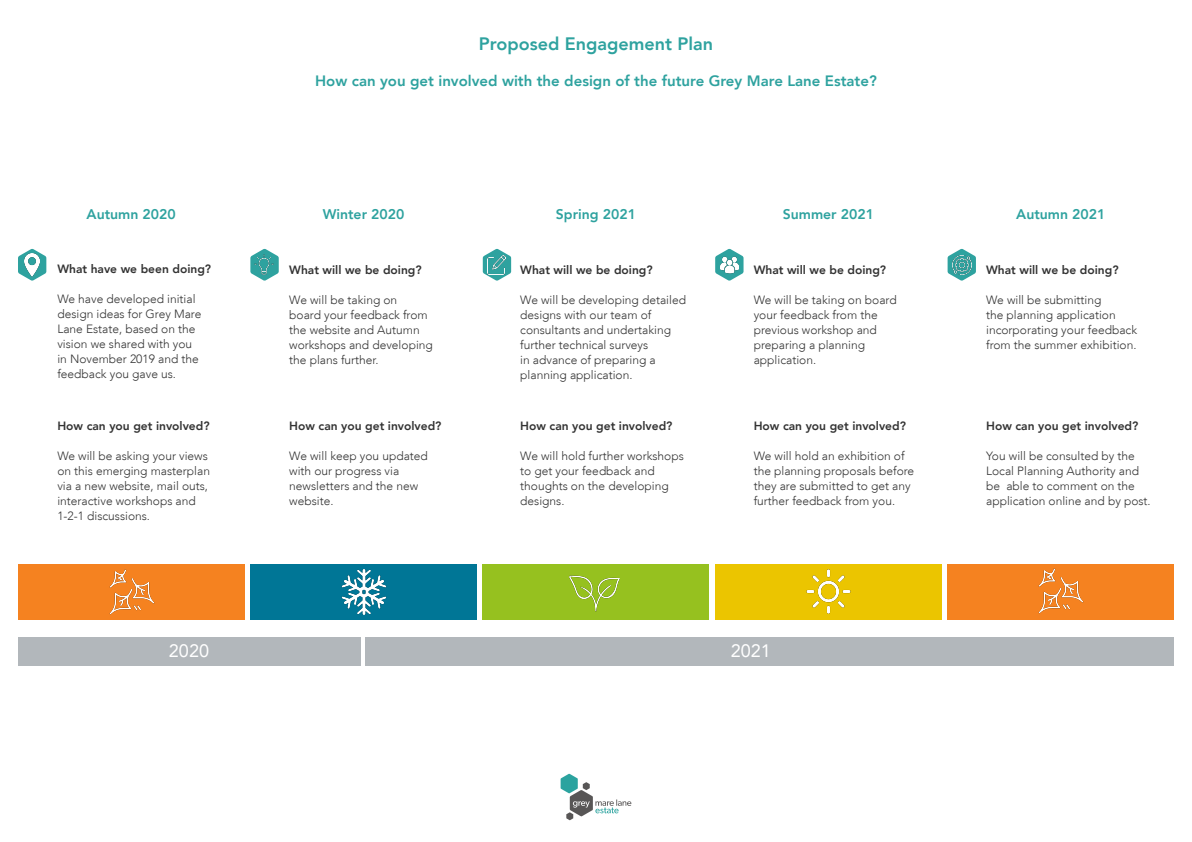
<style>
.page{position:relative;width:1192px;height:842px;background:#fff}
.page>*{position:absolute;margin:0;border:0;box-sizing:border-box;transform-origin:0 0}
.Paragraph_style_1{font:800 18px "Avenir LT";color:#2ea29f}
.Paragraph_style_1-2{font:18px "Avenir LT";color:#fff}
.Paragraph_style_1-3{font:800 15px "Avenir LT";color:#2ea29f}
.Paragraph_style_1-4{font:800 14px "Avenir LT";color:#2ea29f}
.Paragraph_style_1-5{font:300 12px/15px "Avenir LT";color:#333}
.Paragraph_style_1-6{font:800 12px "Avenir LT";color:#333}
</style>
<div class="page">
<img style="left:560px;top:774px;width:72px;height:47px">
<svg style="left:250px;top:249px;width:29px;height:32px"></svg>
<img style="left:255px;top:254px;width:19px;height:21px">
<div style="left:365px;top:637px;width:809px;height:28px;background:#b2b7bb"></div>
<div style="left:18px;top:637px;width:342px;height:28px;background:#b2b7bb"></div>
<svg style="left:715px;top:249px;width:29px;height:32px"></svg>
<svg style="left:18px;top:249px;width:28px;height:32px"></svg>
<img style="left:720px;top:255px;width:19px;height:19px">
<div style="left:247px;top:561px;width:231px;height:62px;background:#fff;opacity:.75"></div>
<div style="left:250px;top:564px;width:227px;height:55px;background:#007696"></div>
<div style="left:715px;top:564px;width:227px;height:55px;background:#ebc500"></div>
<div style="left:483px;top:564px;width:226px;height:55px;background:#96c11f"></div>
<img style="left:570px;top:575px;width:50px;height:37px">
<img style="left:341px;top:569px;width:45px;height:45px">
<img style="left:806px;top:569px;width:45px;height:45px">
<div style="left:944px;top:561px;width:231px;height:62px;background:#fff;opacity:.75"></div>
<div style="left:948px;top:564px;width:226px;height:55px;background:#f58220"></div>
<div style="left:14px;top:561px;width:232px;height:62px;background:#fff;opacity:.75"></div>
<div style="left:18px;top:564px;width:226px;height:55px;background:#f58220"></div>
<img style="left:1038px;top:569px;width:45px;height:45px">
<img style="left:110px;top:569px;width:45px;height:45px">
<svg style="left:948px;top:249px;width:28px;height:32px"></svg>
<img style="left:953px;top:255px;width:18px;height:19px">
<svg style="left:483px;top:249px;width:28px;height:32px"></svg>
<img style="left:487px;top:255px;width:19px;height:19px">
<img style="left:24px;top:253px;width:16px;height:23px">
<p class="Paragraph_style_1-4" style="left:87px;top:206px;width:91px">Autumn 2020</p>
<p class="Paragraph_style_1-6" style="left:57px;top:262px;width:155px">What have we been doing?</p>
<p class="Paragraph_style_1-5" style="left:57px;top:292px;width:146px">We have developed initial design ideas for Grey Mare<br>Lane Estate, based on the vision we shared with you in November 2019 and the feedback you gave us.</p>
<p class="Paragraph_style_1-6" style="left:57px;top:419px;width:154px">How can you get involved?</p>
<p class="Paragraph_style_1-5" style="left:57px;top:448px;width:154px">We will be asking your views on this emerging masterplan via a new website, mail outs, interactive workshops and<br>1-2-1 discussions.</p>
<p class="Paragraph_style_1" style="left:479px;top:33px;width:236px">Proposed Engagement Plan</p>
<p class="Paragraph_style_1-3" style="left:315px;top:71px;width:563px">How can you get involved with the design of the future Grey Mare Lane Estate?</p>
<p class="Paragraph_style_1-4" style="left:323px;top:206px;width:83px">Winter 2020</p>
<p class="Paragraph_style_1-6" style="left:289px;top:263px;width:134px">What will we be doing?</p>
<p class="Paragraph_style_1-5" style="left:289px;top:292px;width:145px">We will be taking on<br>board your feedback from the website and Autumn workshops and developing the plans further.</p>
<p class="Paragraph_style_1-6" style="left:289px;top:419px;width:154px">How can you get involved?</p>
<p class="Paragraph_style_1-5" style="left:289px;top:448px;width:140px">We will keep you updated with our progress via newsletters and the new website.</p>
<p class="Paragraph_style_1-4" style="left:556px;top:206px;width:82px">Spring 2021</p>
<p class="Paragraph_style_1-6" style="left:520px;top:262px;width:134px">What will we be doing?</p>
<p class="Paragraph_style_1-5" style="left:520px;top:292px;width:167px">We will be developing detailed designs with our team of consultants and undertaking further technical surveys<br>in advance of preparing a planning application.</p>
<p class="Paragraph_style_1-6" style="left:520px;top:419px;width:154px">How can you get involved?</p>
<p class="Paragraph_style_1-5" style="left:520px;top:448px;width:165px">We will hold further workshops to get your feedback and thoughts on the developing designs.</p>
<p class="Paragraph_style_1-4" style="left:783px;top:206px;width:93px">Summer 2021</p>
<p class="Paragraph_style_1-6" style="left:754px;top:263px;width:134px">What will we be doing?</p>
<p class="Paragraph_style_1-5" style="left:754px;top:292px;width:144px">We will be taking on board your feedback from the previous workshop and preparing a planning application.</p>
<p class="Paragraph_style_1-6" style="left:754px;top:419px;width:154px">How can you get involved?</p>
<p class="Paragraph_style_1-5" style="left:754px;top:448px;width:162px">We will hold an exhibition of the planning proposals before they are submitted to get any further feedback from you.</p>
<p class="Paragraph_style_1-2" style="left:169px;top:640px;width:42px">2020</p>
<p class="Paragraph_style_1-2" style="left:731px;top:640px;width:42px">2021</p>
<p class="Paragraph_style_1-4" style="left:1016px;top:206px;width:91px">Autumn 2021</p>
<p class="Paragraph_style_1-6" style="left:986px;top:263px;width:134px">What will we be doing?</p>
<p class="Paragraph_style_1-5" style="left:986px;top:292px;width:152px">We will be submitting<br>the planning application incorporating your feedback from the summer exhibition.</p>
<p class="Paragraph_style_1-6" style="left:986px;top:419px;width:154px">How can you get involved?</p>
<p class="Paragraph_style_1-5" style="left:986px;top:448px;width:166px">You will be consulted by the<br>Local Planning Authority and be able to comment on the application online and by post.</p>
</div>
